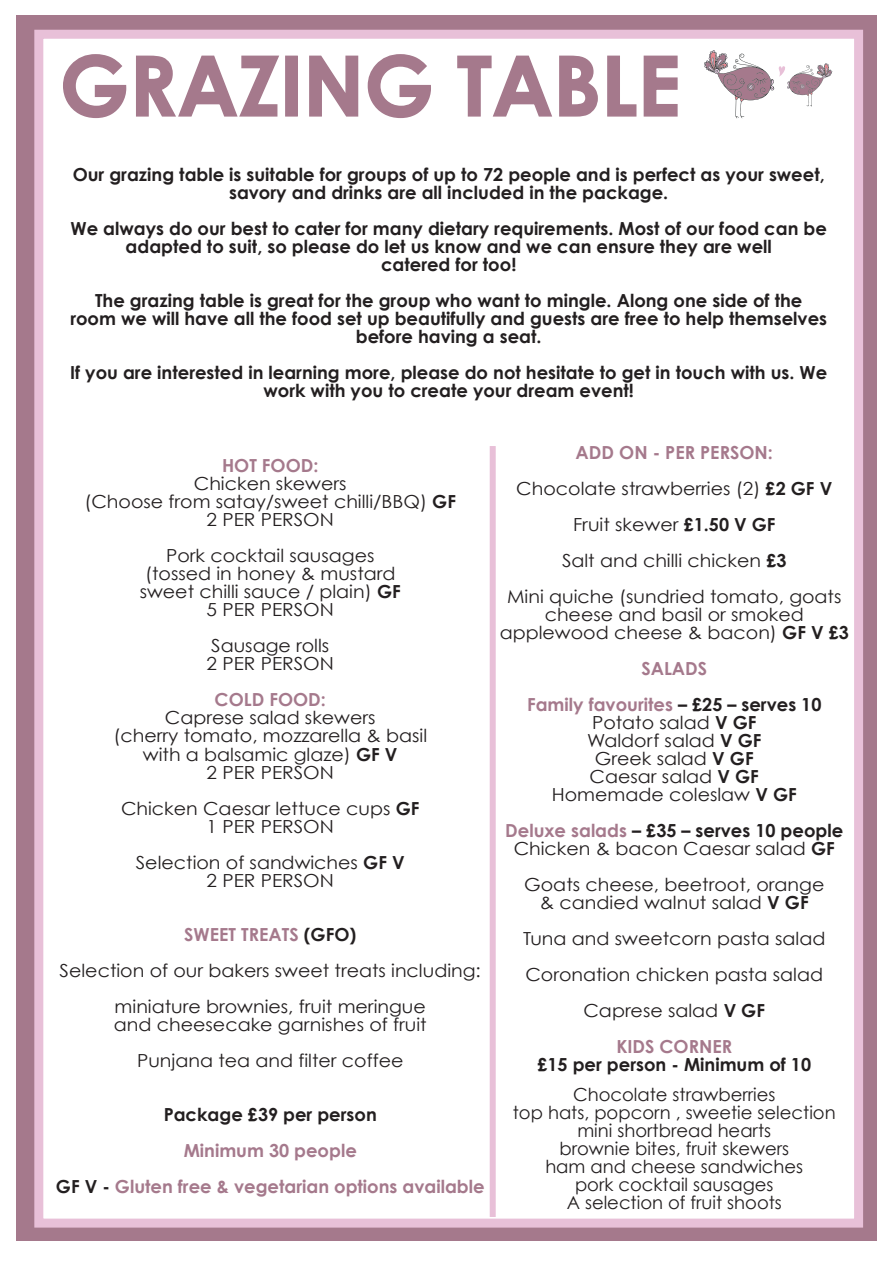
<style>
.page{position:relative;width:893px;height:1263px;background:#fff}
.page>*{position:absolute;margin:0;border:0;box-sizing:border-box;transform-origin:0 0}
.t1{font:700 82.8px "Century Gothic";color:#a5798c}
.t2{font:18px/18px "Century Gothic";color:#231f20;text-align:center;scale:1.06 1}
.t3{font:700 18px/18px "Century Gothic";color:#231f20;text-align:center}
.t4{font:18px/18px "Century Gothic";color:#231f20;text-align:center}
.t5{font:700 18px/36px "Century Gothic";color:#a5798c;text-align:center}
.s1{font-weight:700}
.s2{font-weight:700;color:#a5798c}
.s3{color:#231f20}
</style>
<div class="page">
<div style="left:17px;top:15px;width:860px;height:1226px;background:#a5798c"></div>
<div style="left:34px;top:30px;width:829px;height:1197px;background:#fff;border:9px solid #e8c0d8"></div>
<svg style="left:63px;top:54px;width:64px;height:64px"></svg>
<svg style="left:136px;top:55px;width:143px;height:62px"></svg>
<div style="left:285px;top:56px;width:13px;height:61px;border:2px solid #a5798c"></div>
<svg style="left:309px;top:55px;width:50px;height:62px"></svg>
<svg style="left:367px;top:54px;width:64px;height:65px"></svg>
<svg style="left:457px;top:55px;width:141px;height:62px"></svg>
<svg style="left:607px;top:55px;width:30px;height:62px"></svg>
<svg style="left:643px;top:55px;width:35px;height:62px"></svg>
<div style="left:490px;top:446px;width:6px;height:771px;background:#e8c0d8"></div>
<svg style="left:704px;top:50px;width:128px;height:68px"></svg>
<h1 class="t1" style="left:60px;top:34px;width:623px">GRAZING TABLE</h1>
<p class="t3" style="left:73px;top:165px;width:754px">Our grazing table is suitable for groups of up to 72 people and is perfect as your sweet, savory and drinks are all included in the package.</p>
<p class="t3" style="left:71px;top:219px;width:758px">We always do our best to cater for many dietary requirements. Most of our food can be adapted to suit, so please do let us know and we can ensure they are well<br>catered for too!</p>
<p class="t3" style="left:70px;top:291px;width:758px">The grazing table is great for the group who want to mingle. Along one side of the room we will have all the food set up beautifully and guests are free to help themselves before having a seat.</p>
<p class="t3" style="left:70px;top:363px;width:759px">If you are interested in learning more, please do not hesitate to get in touch with us. We work with you to create your dream event!</p>
<p class="t5" style="left:222px;top:447px;width:98px">HOT FOOD:</p>
<p class="t2" style="left:84px;top:475px;width:352px">Chicken skewers<br>(Choose from satay/sweet chilli/BBQ) <span class="s1">GF<br></span>2 PER PERSON</p>
<p class="t2" style="left:140px;top:547px;width:248px">Pork cocktail sausages (tossed in honey &amp; mustard sweet chilli sauce / plain) <span class="s1">GF<br></span>5 PER PERSON</p>
<p class="t2" style="left:207px;top:637px;width:122px;text-align:left">Sausage rolls<br>2 PER PERSON</p>
<p class="t5" style="left:215px;top:681px;width:113px">COLD FOOD:</p>
<p class="t2" style="left:113px;top:709px;width:298px">Caprese salad skewers<br>(cherry tomato, mozzarella &amp; basil with a balsamic glaze) <span class="s1">GF V<br></span>2 PER PERSON</p>
<p class="t2" style="left:121px;top:799px;width:283px">Chicken Caesar lettuce cups <span class="s1">GF<br></span>1 PER PERSON</p>
<p class="t2" style="left:136px;top:853px;width:255px">Selection of sandwiches <span class="s1">GF V<br></span>2 PER PERSON</p>
<p class="t2" style="left:60px;top:916px;width:399px;line-height:36px"><span class="s2">SWEET TREATS</span> <span class="s1">(GFO)<br></span>Selection of our bakers sweet treats including: miniature brownies, fruit meringue</p>
<p class="t2" style="left:114px;top:1006px;width:297px;line-height:36px">and cheesecake garnishes of fruit<br>Punjana tea and filter coffee</p>
<p class="t3" style="left:164px;top:1104px;width:215px">Package £39 per person</p>
<p class="t5" style="left:56px;top:1131px;width:430px">Minimum 30 people<br><span class="s3">GF V -</span> Gluten free &amp; vegetarian options available</p>
<p class="t2" style="left:507px;top:434px;width:317px;line-height:36px"><span class="s2">ADD ON - PER PERSON:<br></span>Chocolate strawberries (2) <span class="s1">£2 GF V<br></span>Fruit skewer <span class="s1">£1.50 V GF<br></span>Salt and chilli chicken <span class="s1">£3<br></span>Mini quiche (sundried tomato, goats</p>
<p class="t2" style="left:500px;top:605px;width:331px">cheese and basil or smoked applewood cheese &amp; bacon) <span class="s1">GF V £3</span></p>
<p class="t5" style="left:527px;top:650px;width:296px">SALADS<br>Family favourites <span class="s3">– £25 – serves 10</span></p>
<p class="t2" style="left:552px;top:713px;width:233px">Potato salad <span class="s1">V GF<br></span>Waldorf salad <span class="s1">V GF<br></span>Greek salad <span class="s1">V GF<br></span>Caesar salad <span class="s1">V GF<br></span>Homemade coleslaw <span class="s1">V GF</span></p>
<p class="t2" style="left:505px;top:821px;width:320px"><span class="s2">Deluxe salads</span> <span class="s1">– £35 – serves 10 people<br></span>Chicken &amp; bacon Caesar salad <span class="s1">GF</span></p>
<p class="t2" style="left:524px;top:875px;width:285px">Goats cheese, beetroot, orange &amp; candied walnut salad <span class="s1">V GF</span></p>
<p class="t2" style="left:523px;top:920px;width:287px;line-height:36px">Tuna and sweetcorn pasta salad<br>Coronation chicken pasta salad<br>Caprese salad <span class="s1">V GF<br></span><span class="s2">KIDS CORNER</span></p>
<p class="t3" style="left:537px;top:1055px;width:275px">£15 per person - Minimum of 10</p>
<p class="t4" style="left:513px;top:1085px;width:324px">Chocolate strawberries<br>top hats, popcorn , sweetie selection mini shortbread hearts<br>brownie bites, fruit skewers<br>ham and cheese sandwiches<br>pork cocktail sausages<br>A selection of fruit shoots</p>
</div>
